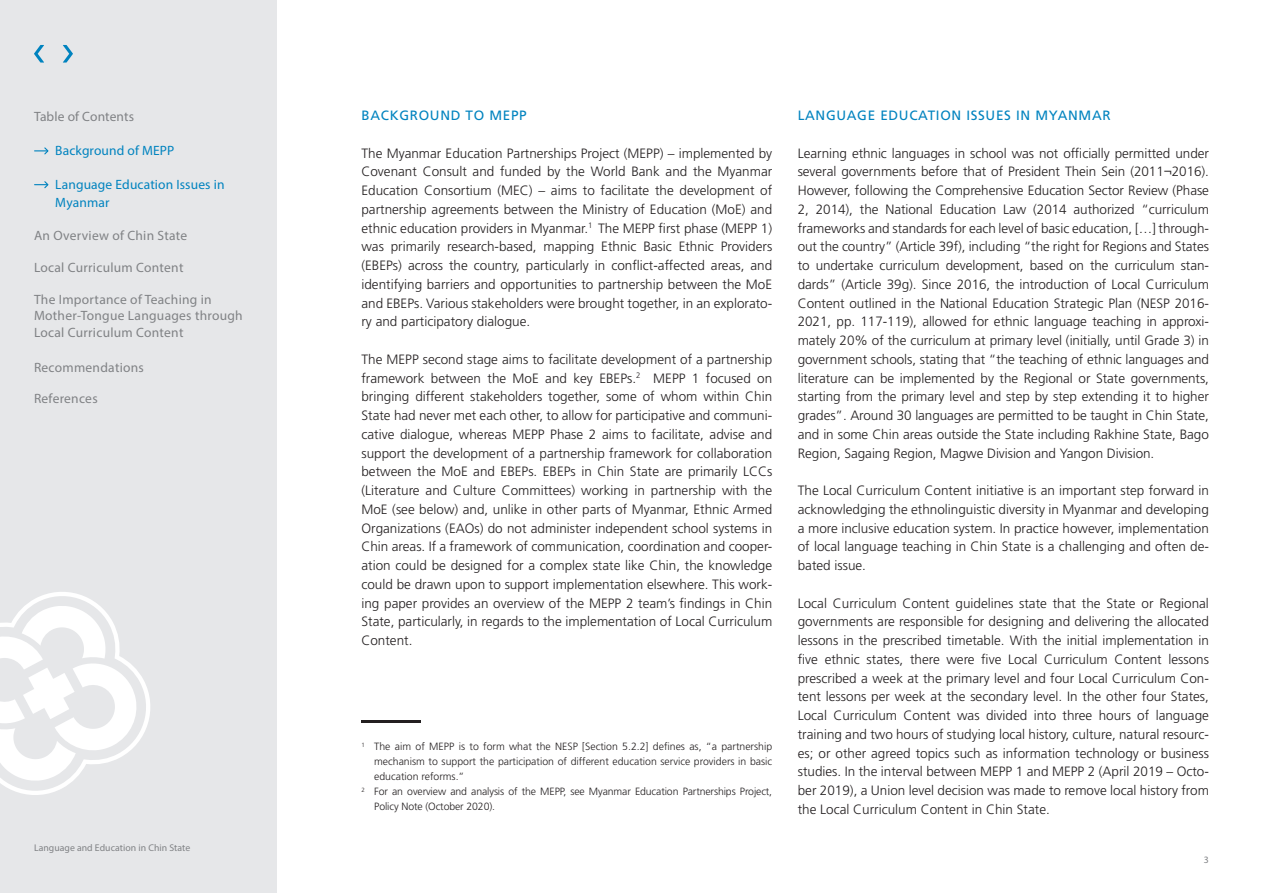
<style>
.page{position:relative;width:1263px;height:893px;background:#fff}
.page>*{position:absolute;margin:0;border:0;box-sizing:border-box;transform-origin:0 0}
.Grundschrift{font:300 13.5px/18.8px "Frutiger LT Std";color:#231f20;text-align:justify}
.Grundschrift-2{font:13.5px/16.5px "Myriad Pro";letter-spacing:.02em;color:#808285}
.Vorstand{font:13.5px "Frutiger LT Std";letter-spacing:.05em;color:#0083bf}
.Grundschrift-3{font:13.5px/17.7px "Myriad Pro";letter-spacing:.01em;color:#0083bf}
.t1{font:300 10.5px/15px "Frutiger LT Std";letter-spacing:-.01em;color:#231f20;text-align:justify}
.Grundschrift-4{font:9.75px "Myriad Pro";letter-spacing:.005em;color:#808285}
</style>
<div class="page">
<div style="left:0;top:0;width:276px;height:893px;background:#e6e7e9"></div>
<svg style="left:0;top:592px;width:150px;height:203px"></svg>
<svg style="left:34px;top:45px;width:10px;height:18px"></svg>
<svg style="left:63px;top:45px;width:10px;height:18px"></svg>
<svg style="left:35px;top:181px;width:14px;height:8px"></svg>
<svg style="left:35px;top:147px;width:14px;height:8px"></svg>
<hr style="left:361px;top:720px;width:60px;height:3px;background:#231f20">
<p class="Grundschrift-2" style="left:34px;top:108px;width:102px">Table of Contents</p>
<p class="Grundschrift-3" style="left:55px;top:141px;width:121px">Background of MEPP</p>
<p class="Grundschrift-3" style="left:55px;top:175px;width:171px">Language Education Issues in<br>Myanmar</p>
<p class="Grundschrift-2" style="left:34px;top:227px;width:155px">An Overview of Chin State</p>
<p class="Grundschrift-2" style="left:34px;top:259px;width:151px">Local Curriculum Content</p>
<p class="Grundschrift-2" style="left:34px;top:291px;width:210px">The Importance of Teaching in<br>Mother-Tongue Languages through<br>Local Curriculum Content</p>
<p class="Grundschrift-2" style="left:34px;top:359px;width:111px">Recommendations</p>
<p class="Grundschrift-2" style="left:34px;top:390px;width:65px">References</p>
<p class="Grundschrift-4" style="left:34px;top:842px;width:158px">Language and Education in Chin State</p>
<p class="Vorstand" style="left:361px;top:107px;width:167px">BACKGROUND TO MEPP</p>
<p class="Grundschrift" style="left:361px;top:144px;width:412px">The Myanmar Education Partnerships Project (MEPP) – implemented by Covenant Consult and funded by the World Bank and the Myanmar Education Consortium (MEC) – aims to facilitate the development of partnership agreements between the Ministry of Education (MoE) and ethnic education providers in Myanmar.<sup>1</sup> The MEPP first phase (MEPP 1) was primarily research-based, mapping Ethnic Basic Ethnic Providers (EBEPs) across the country, particularly in conflict-affected areas, and identifying barriers and opportunities to partnership between the MoE and EBEPs. Various stakeholders were brought together, in an explorato&shy;ry and participatory dialogue.</p>
<p class="Grundschrift" style="left:361px;top:350px;width:412px">The MEPP second stage aims to facilitate development of a partnership framework between the MoE and key EBEPs.<sup>2</sup> MEPP 1 focused on bringing different stakeholders together, some of whom within Chin State had never met each other, to allow for participative and communi&shy;cative dialogue, whereas MEPP Phase 2 aims to facilitate, advise and support the development of a partnership framework for collaboration between the MoE and EBEPs. EBEPs in Chin State are primarily LCCs (Literature and Culture Committees) working in partnership with the MoE (see below) and, unlike in other parts of Myanmar, Ethnic Armed Organizations (EAOs) do not administer independent school systems in Chin areas. If a framework of communication, coordination and cooper&shy;ation could be designed for a complex state like Chin, the knowledge could be drawn upon to support implementation elsewhere. This work&shy;ing paper provides an overview of the MEPP 2 team’s findings in Chin State, particularly, in regards to the implementation of Local Curriculum Content.</p>
<p class="t1" style="left:374px;top:739px;width:400px;text-indent:-13px"><sup>1</sup> The aim of MEPP is to form what the NESP [Section 5.2.2] defines as, “a partnership mechanism to support the participation of different education service providers in basic education reforms.”</p>
<p class="t1" style="left:374px;top:784px;width:399px;text-indent:-13px"><sup>2</sup> For an overview and analysis of the MEPP, see Myanmar Education Partnerships Project,<br>Policy Note (October 2020).</p>
<p class="Vorstand" style="left:798px;top:107px;width:314px">LANGUAGE EDUCATION ISSUES IN MYANMAR</p>
<p class="Grundschrift" style="left:798px;top:144px;width:413px">Learning ethnic languages in school was not officially permitted under several governments before that of President Thein Sein (2011¬2016).<br>However, following the Comprehensive Education Sector Review (Phase 2, 2014), the National Education Law (2014 authorized “curriculum frameworks and standards for each level of basic education, […] through&shy;out the country” (Article 39f), including “the right for Regions and States to undertake curriculum development, based on the curriculum stan&shy;dards” (Article 39g). Since 2016, the introduction of Local Curriculum Content outlined in the National Education Strategic Plan (NESP 2016- 2021, pp. 117-119), allowed for ethnic language teaching in approxi&shy;mately 20% of the curriculum at primary level (initially, until Grade 3) in government schools, stating that “the teaching of ethnic languages and literature can be implemented by the Regional or State governments, starting from the primary level and step by step extending it to higher grades”. Around 30 languages are permitted to be taught in Chin State, and in some Chin areas outside the State including Rakhine State, Bago Region, Sagaing Region, Magwe Division and Yangon Division.</p>
<p class="Grundschrift" style="left:798px;top:481px;width:413px">The Local Curriculum Content initiative is an important step forward in acknowledging the ethnolinguistic diversity in Myanmar and developing a more inclusive education system. In practice however, implementation of local language teaching in Chin State is a challenging and often de&shy;bated issue.</p>
<p class="Grundschrift" style="left:798px;top:594px;width:413px">Local Curriculum Content guidelines state that the State or Regional governments are responsible for designing and delivering the allocated lessons in the prescribed timetable. With the initial implementation in five ethnic states, there were five Local Curriculum Content lessons prescribed a week at the primary level and four Local Curriculum Con&shy;tent lessons per week at the secondary level. In the other four States, Local Curriculum Content was divided into three hours of language training and two hours of studying local history, culture, natural resourc&shy;es; or other agreed topics such as information technology or business studies. In the interval between MEPP 1 and MEPP 2 (April 2019 – Octo&shy;ber 2019), a Union level decision was made to remove local history from the Local Curriculum Content in Chin State.</p>
<p class="Grundschrift-4" style="left:1204px;top:854px;width:7px">3</p>
</div>
